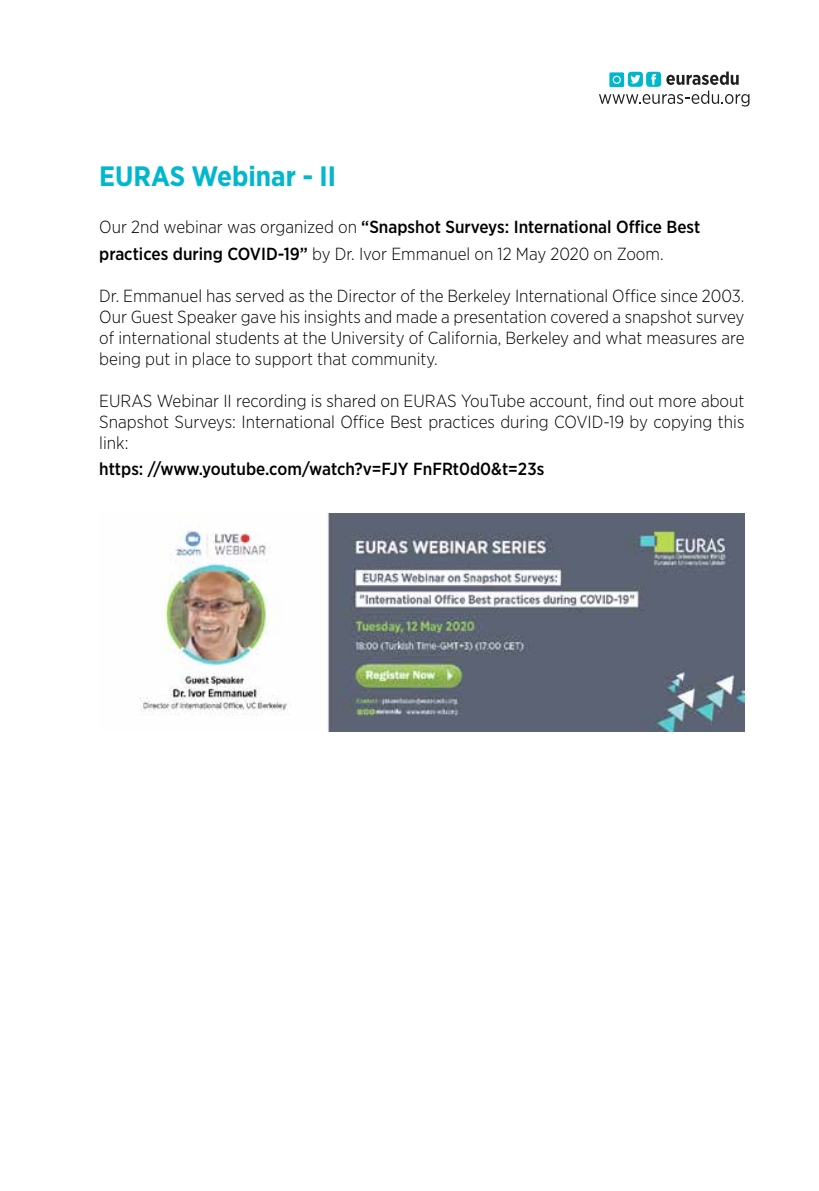
<style>
.page{position:relative;width:819px;height:1191px;background:#fff}
.page>*{position:absolute;margin:0;border:0;box-sizing:border-box;transform-origin:0 0}
.t1{font:700 28px "Gotham Narrow";color:#00b7ce}
.t2{font:300 17.5px/21px "Gotham Narrow";color:#000;text-align:justify}
.t3{font:500 17.5px/26.2px "Gotham Narrow";color:#000}
.s1{font-weight:300}
</style>
<div class="page">
<svg style="left:599px;top:72px;width:150px;height:35px"></svg>
<img style="left:139px;top:514px;width:605px;height:217px">
<h1 class="t1" style="left:99px;top:158px;width:238px">EURAS Webinar - II</h1>
<p class="t3" style="left:99px;top:214px;width:602px"><span class="s1">Our 2nd webinar was organized on</span> “Snapshot Surveys: International Office Best practices during COVID-19” <span class="s1">by Dr. Ivor Emmanuel on 12 May 2020 on Zoom.</span></p>
<p class="t2" style="left:99px;top:285px;width:646px">Dr. Emmanuel has served as the Director of the Berkeley International Office since 2003.<br>Our Guest Speaker gave his insights and made a presentation covered a snapshot survey of international students at the University of California, Berkeley and what measures are being put in place to support that community.</p>
<p class="t2" style="left:99px;top:390px;width:646px">EURAS Webinar II recording is shared on EURAS YouTube account, find out more about Snapshot Surveys: International Office Best practices during COVID-19 by copying this link:</p>
<p class="t3" style="left:99px;top:455px;width:446px">https: //www.youtube.com/watch?v=FJY FnFRt0d0&amp;t=23s</p>
</div>
